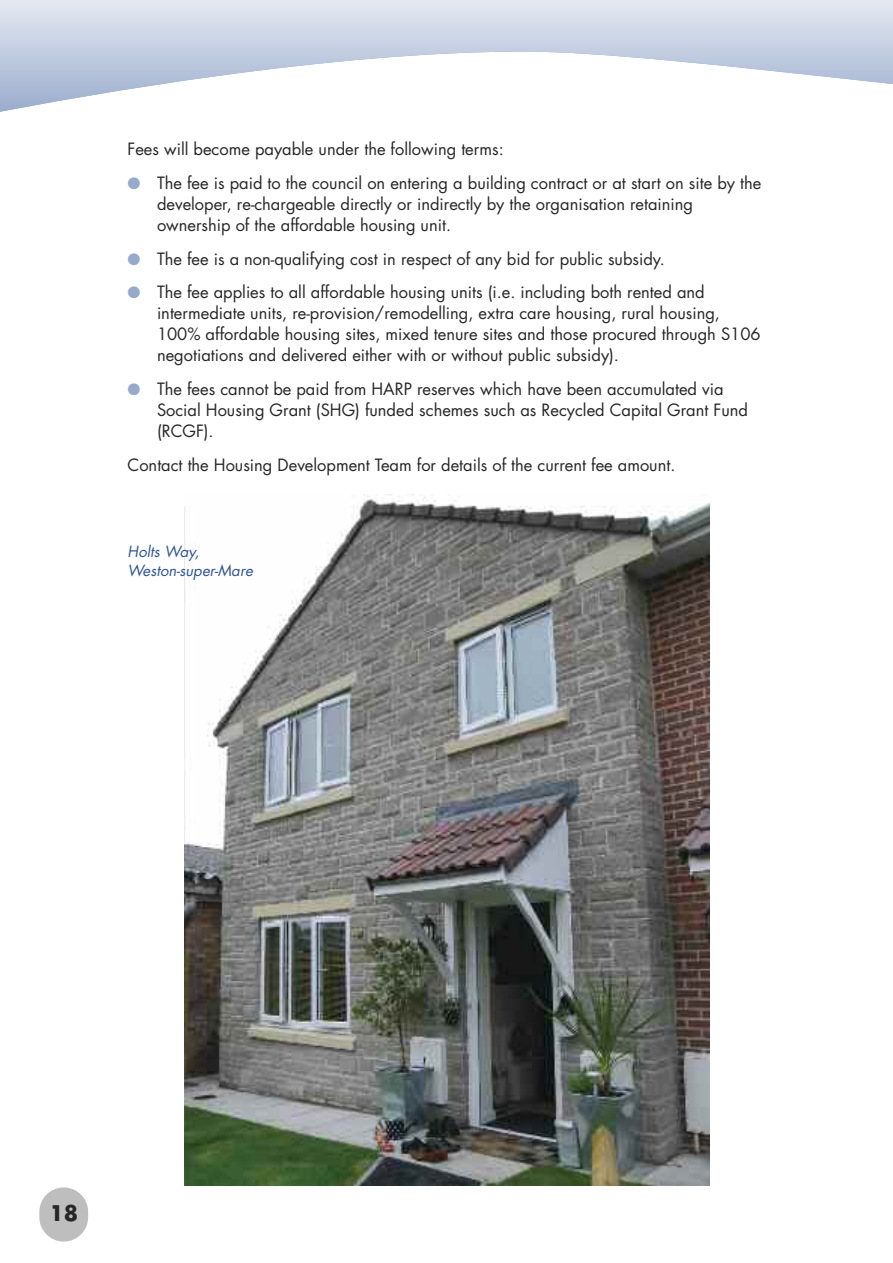
<style>
.page{position:relative;width:893px;height:1263px;background:#fff}
.page>*{position:absolute;margin:0;border:0;box-sizing:border-box;transform-origin:0 0}
.t1{font:700 21px "Futura LT";color:#272627}
.t2{font:16.5px/21px "Futura LT";color:#272627}
.t3{font:italic 15px/19.6px "Futura LT";letter-spacing:.005em;color:#2f5497}
.s1{color:#97aacb}
</style>
<div class="page">
<img style="left:184px;top:495px;width:526px;height:691px">
<div style="left:39px;top:1187px;width:49px;height:54px;background:#bebebe;border-radius:24px"></div>
<svg style="left:0;top:0;width:893px;height:112px"></svg>
<p class="t2" style="left:128px;top:140px;width:378px">Fees will become payable under the following terms:</p>
<p class="t2" style="left:157px;top:174px;width:606px;text-indent:-29px"><span class="s1">●</span> The fee is paid to the council on entering a building contract or at start on site by the developer, re-chargeable directly or indirectly by the organisation retaining ownership of the affordable housing unit.</p>
<p class="t2" style="left:128px;top:249px;width:539px"><span class="s1">●</span> The fee is a non-qualifying cost in respect of any bid for public subsidy.</p>
<p class="t2" style="left:157px;top:283px;width:605px;text-indent:-29px"><span class="s1">●</span> The fee applies to all affordable housing units (i.e. including both rented and intermediate units, re-provision/remodelling, extra care housing, rural housing, 100% affordable housing sites, mixed tenure sites and those procured through S106 negotiations and delivered either with or without public subsidy).</p>
<p class="t2" style="left:157px;top:380px;width:592px;text-indent:-29px"><span class="s1">●</span> The fees cannot be paid from HARP reserves which have been accumulated via<br>Social Housing Grant (SHG) funded schemes such as Recycled Capital Grant Fund (RCGF).</p>
<p class="t2" style="left:128px;top:456px;width:549px">Contact the Housing Development Team for details of the current fee amount.</p>
<p class="t3" style="left:128px;top:543px;width:127px">Holts Way,<br>Weston-super-Mare</p>
<p class="t1" style="left:49px;top:1203px;width:30px">18</p>
</div>
